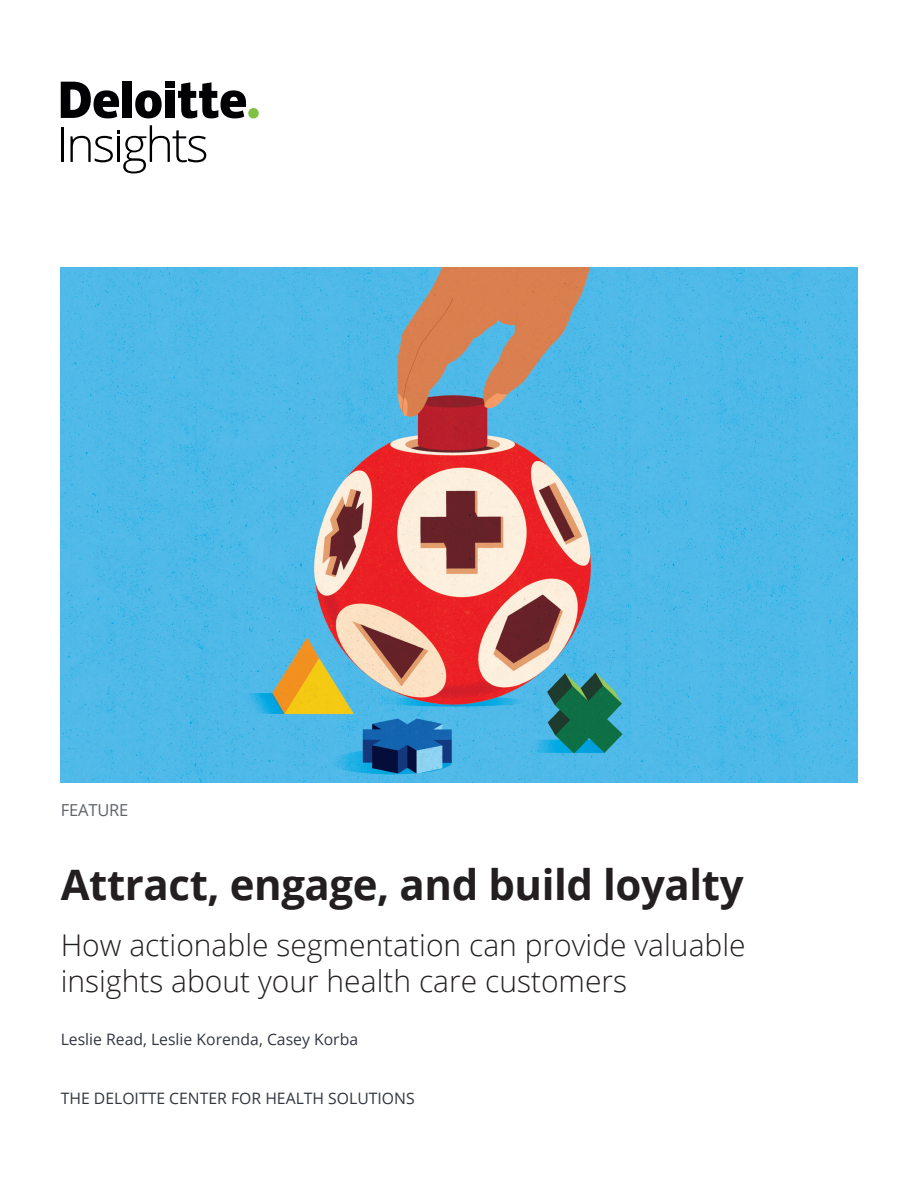
<style>
.page{position:relative;width:918px;height:1188px;background:#fff}
.page>*{position:absolute;margin:0;border:0;box-sizing:border-box;transform-origin:0 0}
.t1{font:700 42px "Open Sans";letter-spacing:-.01em;color:#231f20}
.t2{font:300 30px/36px "Open Sans";color:#231f20}
.t3{font:16.5px "Open Sans";letter-spacing:-.01em;color:#5f6369}
.t4{font:15.75px "Open Sans";color:#323640}
</style>
<div class="page">
<img style="left:61px;top:268px;width:796px;height:515px">
<div style="left:248px;top:108px;width:11px;height:11px;background:#7fc241;border-radius:50%"></div>
<div style="left:123px;top:82px;width:9px;height:36px;background:#000003"></div>
<svg style="left:135px;top:90px;width:27px;height:28px"></svg>
<div style="left:165px;top:91px;width:9px;height:27px;background:#000003"></div>
<div style="left:165px;top:82px;width:9px;height:6px;background:#000003"></div>
<svg style="left:178px;top:82px;width:68px;height:36px"></svg>
<svg style="left:61px;top:82px;width:58px;height:36px"></svg>
<hr style="left:61px;top:128px;width:2px;height:34px;background:#000003">
<svg style="left:70px;top:125px;width:136px;height:48px"></svg>
<p class="t3" style="left:61px;top:798px;width:69px">FEATURE</p>
<h1 class="t1" style="left:61px;top:855px;width:684px">Attract, engage, and build loyalty</h1>
<p class="t2" style="left:61px;top:926px;width:686px">How actionable segmentation can provide valuable insights about your health care customers</p>
<p class="t4" style="left:61px;top:1028px;width:299px">Leslie Read, Leslie Korenda, Casey Korba</p>
<p class="t4" style="left:61px;top:1088px;width:356px">THE DELOITTE CENTER FOR HEALTH SOLUTIONS</p>
</div>
